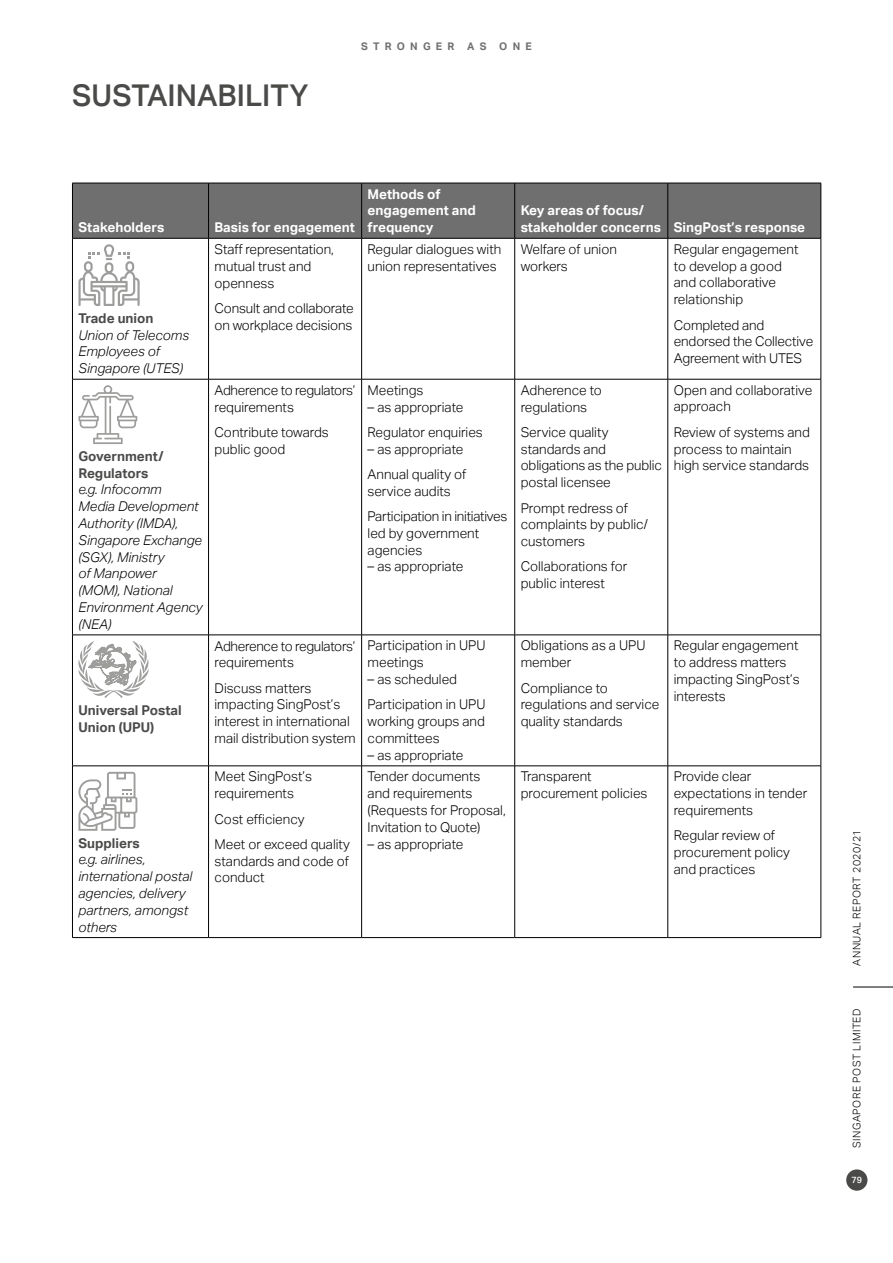
<style>
.page{position:relative;width:893px;height:1263px;background:#fff}
.page>*{position:absolute;margin:0;border:0;box-sizing:border-box;transform-origin:0 0}
.t1{font:500 30px "Aktiv Grotesk";color:#4a4a49}
.t2{font:300 13.5px/16.8px "Aktiv Grotesk";color:#000}
.t3{font:italic 300 13.5px/16.8px "Aktiv Grotesk";color:#000}
.t4{font:700 13.5px/16.8px "Aktiv Grotesk";color:#fff}
.t5{font:300 13.5px/16.8px "Aktiv Grotesk";letter-spacing:-.02em;color:#000}
.t6{font:700 13.5px/16.8px "Aktiv Grotesk";color:#4a4a49}
.t7{font:300 10.5px "Aktiv Grotesk";letter-spacing:.05em;color:#000}
.t8{font:700 10.5px "Aktiv Grotesk";letter-spacing:.5em;color:#706f6f}
.t9{font:500 9px "Aktiv Grotesk";color:#fff}
</style>
<div class="page">
<div style="left:73px;top:184px;width:748px;height:54px;background:#706f6f"></div>
<hr style="left:72px;top:183px;width:137px;height:1px;background:#000">
<hr style="left:72px;top:183px;width:1px;height:55px;background:#000">
<hr style="left:209px;top:183px;width:153px;height:1px;background:#000">
<hr style="left:208px;top:183px;width:1px;height:55px;background:#000">
<hr style="left:362px;top:183px;width:153px;height:1px;background:#000">
<hr style="left:361px;top:183px;width:1px;height:55px;background:#000">
<hr style="left:515px;top:183px;width:153px;height:1px;background:#000">
<hr style="left:514px;top:183px;width:1px;height:55px;background:#000">
<hr style="left:668px;top:183px;width:153px;height:1px;background:#000">
<hr style="left:667px;top:183px;width:1px;height:55px;background:#000">
<hr style="left:821px;top:183px;width:1px;height:55px;background:#000">
<hr style="left:72px;top:238px;width:137px;height:1px;background:#000">
<hr style="left:209px;top:238px;width:153px;height:1px;background:#000">
<hr style="left:362px;top:238px;width:153px;height:1px;background:#000">
<hr style="left:515px;top:238px;width:153px;height:1px;background:#000">
<hr style="left:668px;top:238px;width:153px;height:1px;background:#000">
<hr style="left:72px;top:937px;width:137px;height:1px;background:#000">
<hr style="left:209px;top:937px;width:153px;height:1px;background:#000">
<hr style="left:362px;top:937px;width:153px;height:1px;background:#000">
<hr style="left:515px;top:937px;width:153px;height:1px;background:#000">
<hr style="left:668px;top:937px;width:153px;height:1px;background:#000">
<hr style="left:72px;top:238px;width:1px;height:141px;background:#000">
<hr style="left:208px;top:238px;width:1px;height:141px;background:#000">
<hr style="left:361px;top:238px;width:1px;height:141px;background:#000">
<hr style="left:514px;top:238px;width:1px;height:141px;background:#000">
<hr style="left:667px;top:238px;width:1px;height:141px;background:#000">
<hr style="left:821px;top:238px;width:1px;height:141px;background:#000">
<hr style="left:72px;top:379px;width:137px;height:1px;background:#000">
<hr style="left:72px;top:379px;width:1px;height:256px;background:#000">
<hr style="left:209px;top:379px;width:153px;height:1px;background:#000">
<hr style="left:208px;top:379px;width:1px;height:256px;background:#000">
<hr style="left:362px;top:379px;width:153px;height:1px;background:#000">
<hr style="left:361px;top:379px;width:1px;height:256px;background:#000">
<hr style="left:515px;top:379px;width:153px;height:1px;background:#000">
<hr style="left:514px;top:379px;width:1px;height:256px;background:#000">
<hr style="left:668px;top:379px;width:153px;height:1px;background:#000">
<hr style="left:667px;top:379px;width:1px;height:256px;background:#000">
<hr style="left:821px;top:379px;width:1px;height:256px;background:#000">
<hr style="left:72px;top:635px;width:137px;height:1px;background:#000">
<hr style="left:72px;top:635px;width:1px;height:131px;background:#000">
<hr style="left:209px;top:635px;width:153px;height:1px;background:#000">
<hr style="left:208px;top:635px;width:1px;height:131px;background:#000">
<hr style="left:362px;top:635px;width:153px;height:1px;background:#000">
<hr style="left:361px;top:635px;width:1px;height:131px;background:#000">
<hr style="left:515px;top:635px;width:153px;height:1px;background:#000">
<hr style="left:514px;top:635px;width:1px;height:131px;background:#000">
<hr style="left:668px;top:635px;width:153px;height:1px;background:#000">
<hr style="left:667px;top:635px;width:1px;height:131px;background:#000">
<hr style="left:821px;top:635px;width:1px;height:131px;background:#000">
<hr style="left:72px;top:765px;width:137px;height:1px;background:#000">
<hr style="left:72px;top:766px;width:1px;height:171px;background:#000">
<hr style="left:209px;top:765px;width:153px;height:1px;background:#000">
<hr style="left:208px;top:766px;width:1px;height:171px;background:#000">
<hr style="left:362px;top:765px;width:153px;height:1px;background:#000">
<hr style="left:361px;top:766px;width:1px;height:171px;background:#000">
<hr style="left:515px;top:765px;width:153px;height:1px;background:#000">
<hr style="left:514px;top:766px;width:1px;height:171px;background:#000">
<hr style="left:668px;top:765px;width:153px;height:1px;background:#000">
<hr style="left:667px;top:766px;width:1px;height:171px;background:#000">
<hr style="left:821px;top:766px;width:1px;height:171px;background:#000">
<svg style="left:78px;top:244px;width:62px;height:62px"></svg>
<svg style="left:78px;top:385px;width:59px;height:59px"></svg>
<svg style="left:78px;top:634px;width:71px;height:64px"></svg>
<svg style="left:78px;top:772px;width:59px;height:59px"></svg>
<div style="left:846px;top:1169px;width:21px;height:22px;background:#4a4a49;border-radius:50%"></div>
<hr style="left:853px;top:987px;width:40px;height:1px;background:#000">
<h1 class="t1" style="left:72px;top:79px;width:238px">SUSTAINABILITY</h1>
<p class="t8" style="left:361px;top:40px;width:172px">STRONGER AS ONE</p>
<p class="t4" style="left:78px;top:219px;width:87px">Stakeholders</p>
<p class="t4" style="left:215px;top:219px;width:142px">Basis for engagement</p>
<p class="t6" style="left:78px;top:310px;width:77px">Trade union</p>
<p class="t3" style="left:78px;top:327px;width:112px">Union of Telecoms<br>Employees of<br>Singapore (UTES)</p>
<p class="t6" style="left:78px;top:448px;width:87px">Government/<br>Regulators</p>
<p class="t3" style="left:78px;top:481px;width:126px">e.g. Infocomm<br>Media Development<br>Authority (IMDA),<br>Singapore Exchange (SGX), Ministry<br>of Manpower<br>(MOM), National<br>Environment Agency (NEA)</p>
<p class="t6" style="left:78px;top:702px;width:105px">Universal Postal<br>Union (UPU)</p>
<p class="t6" style="left:78px;top:834px;width:63px">Suppliers</p>
<p class="t3" style="left:78px;top:851px;width:115px">e.g. airlines, international postal agencies, delivery partners, amongst others</p>
<p class="t2" style="left:215px;top:241px;width:121px">Staff representation, mutual trust and openness</p>
<p class="t2" style="left:215px;top:300px;width:141px">Consult and collaborate on workplace decisions</p>
<p class="t5" style="left:215px;top:382px;width:142px">Adherence to regulators’ requirements</p>
<p class="t2" style="left:215px;top:424px;width:116px">Contribute towards public good</p>
<p class="t5" style="left:215px;top:637px;width:142px">Adherence to regulators’ requirements</p>
<p class="t2" style="left:215px;top:679px;width:143px">Discuss matters impacting SingPost’s interest in international mail distribution system</p>
<p class="t2" style="left:215px;top:768px;width:99px">Meet SingPost’s requirements</p>
<p class="t2" style="left:215px;top:806px;width:137px;line-height:25.3px">Cost efficiency<br>Meet or exceed quality</p>
<p class="t2" style="left:215px;top:852px;width:136px">standards and code of conduct</p>
<p class="t4" style="left:368px;top:186px;width:110px">Methods of engagement and frequency</p>
<p class="t4" style="left:521px;top:202px;width:286px">Key areas of focus/<br>stakeholder concerns SingPost’s response</p>
<p class="t2" style="left:368px;top:241px;width:135px">Regular dialogues with union representatives</p>
<p class="t2" style="left:521px;top:241px;width:98px">Welfare of union workers</p>
<p class="t2" style="left:674px;top:241px;width:126px">Regular engagement to develop a good and collaborative relationship</p>
<p class="t2" style="left:674px;top:316px;width:141px">Completed and endorsed the Collective<br>Agreement with UTES</p>
<p class="t2" style="left:368px;top:382px;width:57px">Meetings</p>
<p class="t2" style="left:368px;top:394px;width:117px;line-height:25.3px">– as appropriate<br>Regulator enquiries</p>
<p class="t2" style="left:368px;top:436px;width:100px;line-height:25.3px">– as appropriate<br>Annual quality of</p>
<p class="t5" style="left:368px;top:478px;width:141px;line-height:25.3px">service audits<br>Participation in initiatives</p>
<p class="t2" style="left:368px;top:525px;width:113px">led by government agencies</p>
<p class="t2" style="left:368px;top:558px;width:97px">– as appropriate</p>
<p class="t2" style="left:521px;top:382px;width:83px">Adherence to regulations</p>
<p class="t2" style="left:521px;top:424px;width:143px">Service quality standards and obligations as the public postal licensee</p>
<p class="t2" style="left:521px;top:499px;width:129px">Prompt redress of complaints by public/ customers</p>
<p class="t2" style="left:521px;top:558px;width:108px">Collaborations for public interest</p>
<p class="t2" style="left:674px;top:382px;width:140px">Open and collaborative approach</p>
<p class="t2" style="left:674px;top:424px;width:138px">Review of systems and process to maintain high service standards</p>
<p class="t2" style="left:368px;top:637px;width:119px">Participation in UPU meetings</p>
<p class="t2" style="left:368px;top:667px;width:119px;line-height:25.3px">– as scheduled<br>Participation in UPU</p>
<p class="t2" style="left:368px;top:713px;width:119px">working groups and committees</p>
<p class="t2" style="left:368px;top:747px;width:97px">– as appropriate</p>
<p class="t2" style="left:368px;top:768px;width:140px">Tender documents and requirements (Requests for Proposal,<br>Invitation to Quote)</p>
<p class="t2" style="left:368px;top:835px;width:97px">– as appropriate</p>
<p class="t2" style="left:521px;top:637px;width:126px">Obligations as a UPU member</p>
<p class="t2" style="left:521px;top:679px;width:140px">Compliance to regulations and service quality standards</p>
<p class="t2" style="left:674px;top:637px;width:127px">Regular engagement to address matters impacting SingPost’s interests</p>
<p class="t2" style="left:521px;top:768px;width:128px">Transparent procurement policies</p>
<p class="t2" style="left:674px;top:768px;width:135px">Provide clear expectations in tender requirements</p>
<p class="t2" style="left:674px;top:827px;width:118px">Regular review of procurement policy and practices</p>
<p class="t7" style="left:851px;top:965px;width:138px;rotate:-90deg">ANNUAL REPORT 2020/21</p>
<p class="t7" style="left:851px;top:1148px;width:141px;rotate:-90deg">SINGAPORE POST LIMITED</p>
<p class="t9" style="left:851px;top:1175px;width:12px">79</p>
</div>
